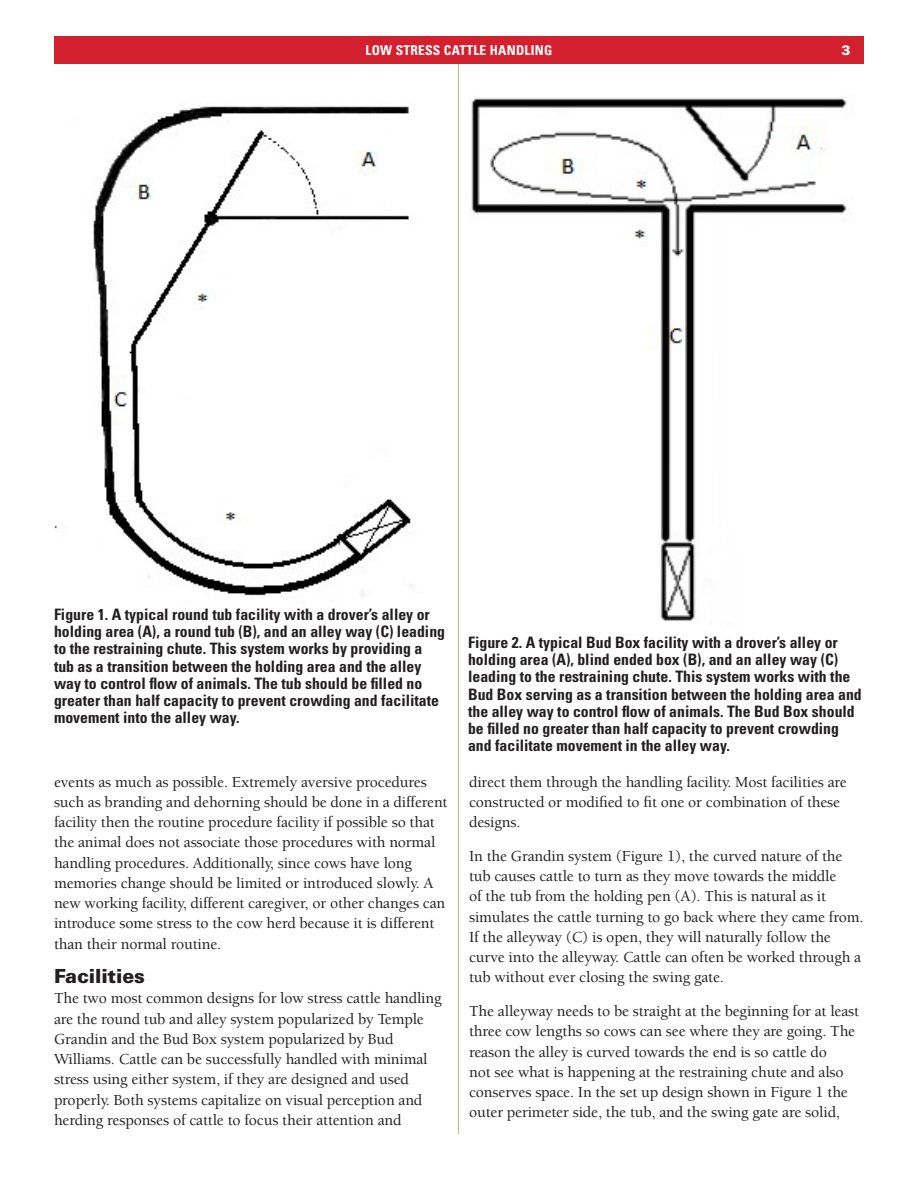
<style>
.page{position:relative;width:918px;height:1188px;background:#fff}
.page>*{position:absolute;margin:0;border:0;box-sizing:border-box;transform-origin:0 0}
.Body{font:900 19.5px "Univers LT Std";letter-spacing:-.01em;color:#231f20}
.Body-2{font:500 15.75px/20.2px "Berkeley Std";letter-spacing:-.01em;color:#231f20}
.Captions{font:700 condensed 15.75px/17.2px "Univers LT Std";color:#231f20}
.Body-3{font:700 condensed 13.5px "Univers LT Std";letter-spacing:.02em;color:#fff}
.Body-4{font:900 13.5px "Univers LT Std";color:#fff}
</style>
<div class="page">
<hr style="left:458px;top:64px;width:1px;height:1070px;background:#babc89">
<div style="left:54px;top:36px;width:810px;height:28px;background:#d2202f"></div>
<img style="left:471px;top:97px;width:376px;height:539px">
<img style="left:56px;top:106px;width:356px;height:490px">
<p class="Body-3" style="left:365px;top:42px;width:188px">LOW STRESS CATTLE HANDLING</p>
<p class="Body-4" style="left:841px;top:42px;width:11px">3</p>
<p class="Captions" style="left:54px;top:606px;width:393px">Figure 1. A typical round tub facility with a drover’s alley or holding area (A), a round tub (B), and an alley way (C) leading to the restraining chute. This system works by providing a tub as a transition between the holding area and the alley way to control flow of animals. The tub should be filled no greater than half capacity to prevent crowding and facilitate movement into the alley way.</p>
<p class="Body-2" style="left:54px;top:772px;width:395px">events as much as possible. Extremely aversive procedures such as branding and dehorning should be done in a different facility then the routine procedure facility if possible so that the animal does not associate those procedures with normal handling procedures. Additionally, since cows have long memories change should be limited or introduced slowly. A new working facility, different caregiver, or other changes can introduce some stress to the cow herd because it is different than their normal routine.</p>
<p class="Body" style="left:54px;top:964px;width:92px">Facilities</p>
<p class="Body-2" style="left:54px;top:989px;width:389px">The two most common designs for low stress cattle handling are the round tub and alley system popularized by Temple Grandin and the Bud Box system popularized by Bud Williams. Cattle can be successfully handled with minimal stress using either system, if they are designed and used properly. Both systems capitalize on visual perception and herding responses of cattle to focus their attention and</p>
<p class="Captions" style="left:468px;top:633px;width:395px">Figure 2. A typical Bud Box facility with a drover’s alley or holding area (A), blind ended box (B), and an alley way (C) leading to the restraining chute. This system works with the Bud Box serving as a transition between the holding area and the alley way to control flow of animals. The Bud Box should be filled no greater than half capacity to prevent crowding and facilitate movement in the alley way.</p>
<p class="Body-2" style="left:469px;top:772px;width:379px">direct them through the handling facility. Most facilities are constructed or modified to fit one or combination of these designs.</p>
<p class="Body-2" style="left:469px;top:846px;width:396px">In the Grandin system (Figure 1), the curved nature of the tub causes cattle to turn as they move towards the middle<br>of the tub from the holding pen (A). This is natural as it simulates the cattle turning to go back where they came from.<br>If the alleyway (C) is open, they will naturally follow the curve into the alleyway. Cattle can often be worked through a tub without ever closing the swing gate.</p>
<p class="Body-2" style="left:469px;top:1001px;width:392px">The alleyway needs to be straight at the beginning for at least three cow lengths so cows can see where they are going. The reason the alley is curved towards the end is so cattle do<br>not see what is happening at the restraining chute and also conserves space. In the set up design shown in Figure 1 the outer perimeter side, the tub, and the swing gate are solid,</p>
</div>
